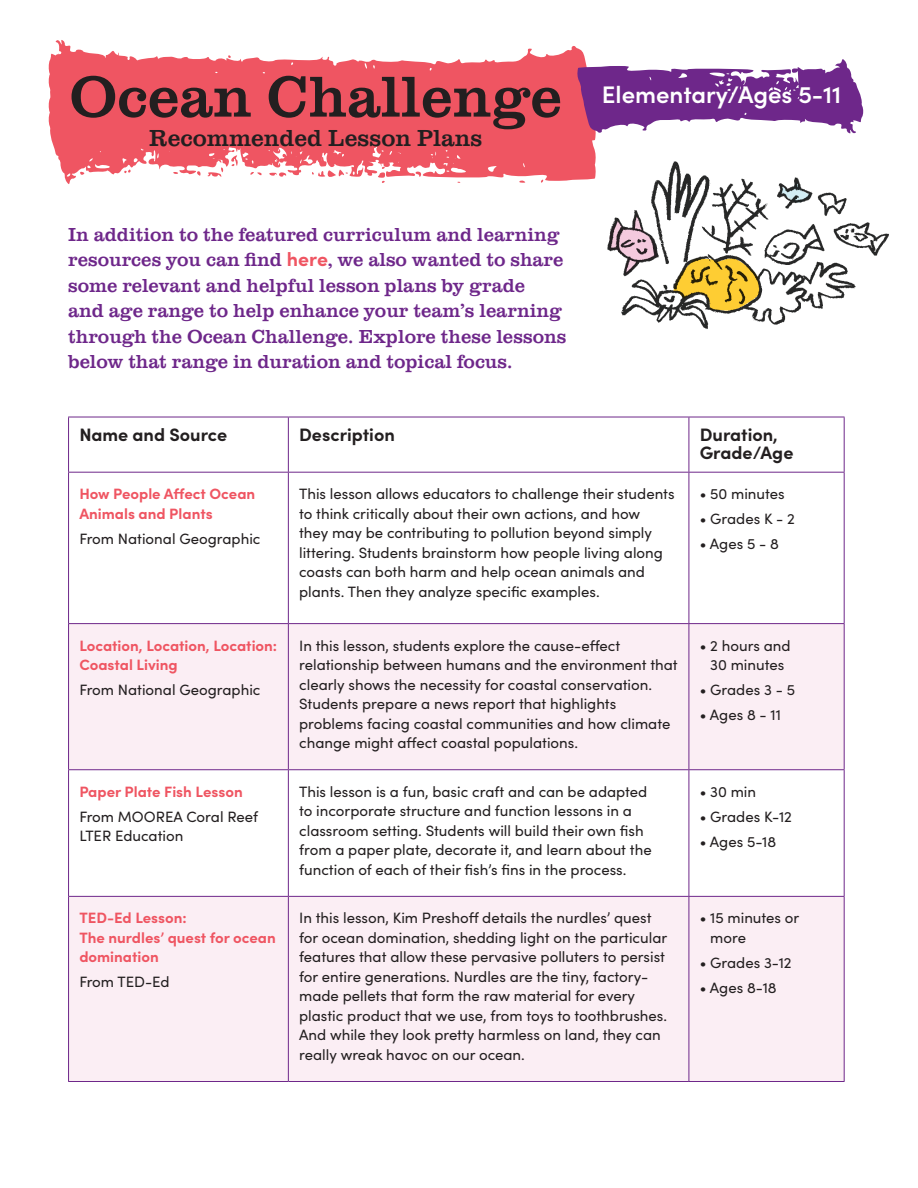
<style>
.page{position:relative;width:918px;height:1188px;background:#fff}
.page>*{position:absolute;margin:0;border:0;box-sizing:border-box;transform-origin:0 0}
.t1{font:59.55px "Clarendon URW";color:#231f20}
.t2{font:24px "Clarendon URW";color:#231f20}
.t3{font:600 24px "Sofia Pro";color:#fff}
.heading_1{font:19.5px/25.5px "Clarendon URW";color:#6e278a}
.heading_2{font:700 18px/18px "Sofia Pro";color:#231f20}
.chart_body_new{font:15px/19.5px "Sofia Pro";color:#231f20}
.chart_body_new-2{font:700 15px/19.5px "Sofia Pro";color:#ef5562}
.s1{font-family:"Sofia Pro";font-weight:700;color:#ef5562}
</style>
<div class="page">
<svg style="left:55px;top:40px;width:528px;height:13px"></svg>
<svg style="left:48px;top:53px;width:537px;height:25px;fill:#ef5562"></svg>
<div style="left:48px;top:78px;width:529px;height:14px;background:#ef5562"></div>
<svg style="left:48px;top:92px;width:548px;height:92px;background:#f16e79"></svg>
<svg style="left:519px;top:180px;width:7px;height:3px"></svg>
<svg style="left:416px;top:171px;width:5px;height:6px"></svg>
<svg style="left:377px;top:158px;width:8px;height:25px"></svg>
<svg style="left:312px;top:155px;width:36px;height:23px"></svg>
<svg style="left:269px;top:172px;width:18px;height:5px"></svg>
<svg style="left:250px;top:172px;width:12px;height:4px"></svg>
<svg style="left:207px;top:94px;width:31px;height:84px"></svg>
<svg style="left:196px;top:171px;width:5px;height:5px"></svg>
<svg style="left:173px;top:172px;width:6px;height:2px"></svg>
<svg style="left:124px;top:170px;width:7px;height:3px"></svg>
<svg style="left:80px;top:172px;width:5px;height:4px"></svg>
<svg style="left:577px;top:59px;width:287px;height:75px"></svg>
<img style="left:576px;top:141px;width:313px;height:188px">
<svg style="left:69px;top:624px;width:775px;height:457px;fill:#fbeef4"></svg>
<hr style="left:68px;top:417px;width:220px;height:1px;background:#6e278a">
<hr style="left:68px;top:417px;width:1px;height:55px;background:#6e278a">
<hr style="left:288px;top:417px;width:401px;height:1px;background:#6e278a">
<hr style="left:288px;top:417px;width:1px;height:55px;background:#6e278a">
<hr style="left:689px;top:417px;width:156px;height:1px;background:#6e278a">
<hr style="left:689px;top:417px;width:1px;height:55px;background:#6e278a">
<hr style="left:844px;top:417px;width:1px;height:55px;background:#6e278a">
<hr style="left:68px;top:472px;width:220px;height:1px;background:#6e278a">
<hr style="left:68px;top:473px;width:1px;height:150px;background:#6e278a">
<hr style="left:288px;top:472px;width:401px;height:1px;background:#6e278a">
<hr style="left:288px;top:473px;width:1px;height:150px;background:#6e278a">
<hr style="left:689px;top:472px;width:156px;height:1px;background:#6e278a">
<hr style="left:689px;top:473px;width:1px;height:150px;background:#6e278a">
<hr style="left:844px;top:473px;width:1px;height:150px;background:#6e278a">
<hr style="left:68px;top:623px;width:220px;height:1px;background:#6e278a">
<hr style="left:68px;top:624px;width:1px;height:145px;background:#6e278a">
<hr style="left:288px;top:623px;width:401px;height:1px;background:#6e278a">
<hr style="left:288px;top:624px;width:1px;height:145px;background:#6e278a">
<hr style="left:689px;top:623px;width:156px;height:1px;background:#6e278a">
<hr style="left:689px;top:624px;width:1px;height:145px;background:#6e278a">
<hr style="left:844px;top:624px;width:1px;height:145px;background:#6e278a">
<hr style="left:68px;top:769px;width:220px;height:1px;background:#6e278a">
<hr style="left:68px;top:770px;width:1px;height:126px;background:#6e278a">
<hr style="left:288px;top:769px;width:401px;height:1px;background:#6e278a">
<hr style="left:288px;top:770px;width:1px;height:126px;background:#6e278a">
<hr style="left:689px;top:769px;width:156px;height:1px;background:#6e278a">
<hr style="left:689px;top:770px;width:1px;height:126px;background:#6e278a">
<hr style="left:844px;top:770px;width:1px;height:126px;background:#6e278a">
<hr style="left:68px;top:896px;width:220px;height:1px;background:#6e278a">
<hr style="left:68px;top:897px;width:1px;height:184px;background:#6e278a">
<hr style="left:288px;top:896px;width:401px;height:1px;background:#6e278a">
<hr style="left:288px;top:897px;width:1px;height:184px;background:#6e278a">
<hr style="left:689px;top:896px;width:156px;height:1px;background:#6e278a">
<hr style="left:689px;top:897px;width:1px;height:184px;background:#6e278a">
<hr style="left:844px;top:897px;width:1px;height:184px;background:#6e278a">
<hr style="left:68px;top:1081px;width:220px;height:1px;background:#6e278a">
<hr style="left:288px;top:1081px;width:401px;height:1px;background:#6e278a">
<hr style="left:689px;top:1081px;width:156px;height:1px;background:#6e278a">
<p class="t1" style="left:69px;top:52px;width:494px">Ocean Challenge</p>
<p class="t2" style="left:149px;top:120px;width:334px">Recommended Lesson Plans</p>
<p class="heading_1" style="left:68px;top:220px;width:500px">In addition to the featured curriculum and learning resources you can find <span class="s1">here</span>, we also wanted to share some relevant and helpful lesson plans by grade<br>and age range to help enhance your team’s learning through the Ocean Challenge. Explore these lessons below that range in duration and topical focus.</p>
<p class="t3" style="left:602px;top:77px;width:241px">Elementary/Ages 5-11</p>
<p class="heading_2" style="left:79px;top:424px;width:149px">Name and Source</p>
<p class="heading_2" style="left:299px;top:424px;width:97px">Description</p>
<p class="heading_2" style="left:700px;top:424px;width:95px">Duration,<br>Grade/Age</p>
<p class="chart_body_new-2" style="left:79px;top:483px;width:177px">How People Affect Ocean<br>Animals and Plants</p>
<p class="chart_body_new" style="left:79px;top:528px;width:183px">From National Geographic</p>
<p class="chart_body_new" style="left:299px;top:483px;width:377px">This lesson allows educators to challenge their students to think critically about their own actions, and how<br>they may be contributing to pollution beyond simply littering. Students brainstorm how people living along coasts can both harm and help ocean animals and plants. Then they analyze specific examples.</p>
<p class="chart_body_new" style="left:700px;top:483px;width:87px">• 50 minutes</p>
<p class="chart_body_new" style="left:700px;top:508px;width:97px">• Grades K - 2</p>
<p class="chart_body_new" style="left:700px;top:533px;width:81px">• Ages 5 - 8</p>
<p class="chart_body_new-2" style="left:79px;top:634px;width:199px">Location, Location, Location:<br>Coastal Living</p>
<p class="chart_body_new" style="left:79px;top:679px;width:183px">From National Geographic</p>
<p class="chart_body_new-2" style="left:79px;top:781px;width:165px">Paper Plate Fish Lesson</p>
<p class="chart_body_new" style="left:79px;top:806px;width:180px">From MOOREA Coral Reef<br>LTER Education</p>
<p class="chart_body_new-2" style="left:79px;top:907px;width:198px">TED-Ed Lesson:<br>The nurdles’ quest for ocean domination</p>
<p class="chart_body_new" style="left:79px;top:971px;width:92px">From TED-Ed</p>
<p class="chart_body_new" style="left:299px;top:635px;width:380px">In this lesson, students explore the cause-effect relationship between humans and the environment that clearly shows the necessity for coastal conservation.<br>Students prepare a news report that highlights problems facing coastal communities and how climate change might affect coastal populations.</p>
<p class="chart_body_new" style="left:700px;top:635px;width:92px;text-align:center">• 2 hours and<br>30 minutes</p>
<p class="chart_body_new" style="left:700px;top:679px;width:97px">• Grades 3 - 5</p>
<p class="chart_body_new" style="left:700px;top:704px;width:83px">• Ages 8 - 11</p>
<p class="chart_body_new" style="left:299px;top:781px;width:354px">This lesson is a fun, basic craft and can be adapted to incorporate structure and function lessons in a classroom setting. Students will build their own fish from a paper plate, decorate it, and learn about the function of each of their fish’s fins in the process.</p>
<p class="chart_body_new" style="left:700px;top:781px;width:58px">• 30 min</p>
<p class="chart_body_new" style="left:700px;top:806px;width:94px">• Grades K-12</p>
<p class="chart_body_new" style="left:700px;top:831px;width:78px">• Ages 5-18</p>
<p class="chart_body_new" style="left:299px;top:908px;width:370px">In this lesson, Kim Preshoff details the nurdles’ quest for ocean domination, shedding light on the particular features that allow these pervasive polluters to persist for entire generations. Nurdles are the tiny, factory&shy;made pellets that form the raw material for every plastic product that we use, from toys to toothbrushes.<br>And while they look pretty harmless on land, they can really wreak havoc on our ocean.</p>
<p class="chart_body_new" style="left:710px;top:908px;width:91px;text-indent:-11px">• 15 minutes or more</p>
<p class="chart_body_new" style="left:700px;top:952px;width:94px">• Grades 3-12</p>
<p class="chart_body_new" style="left:700px;top:977px;width:79px">• Ages 8-18</p>
</div>
